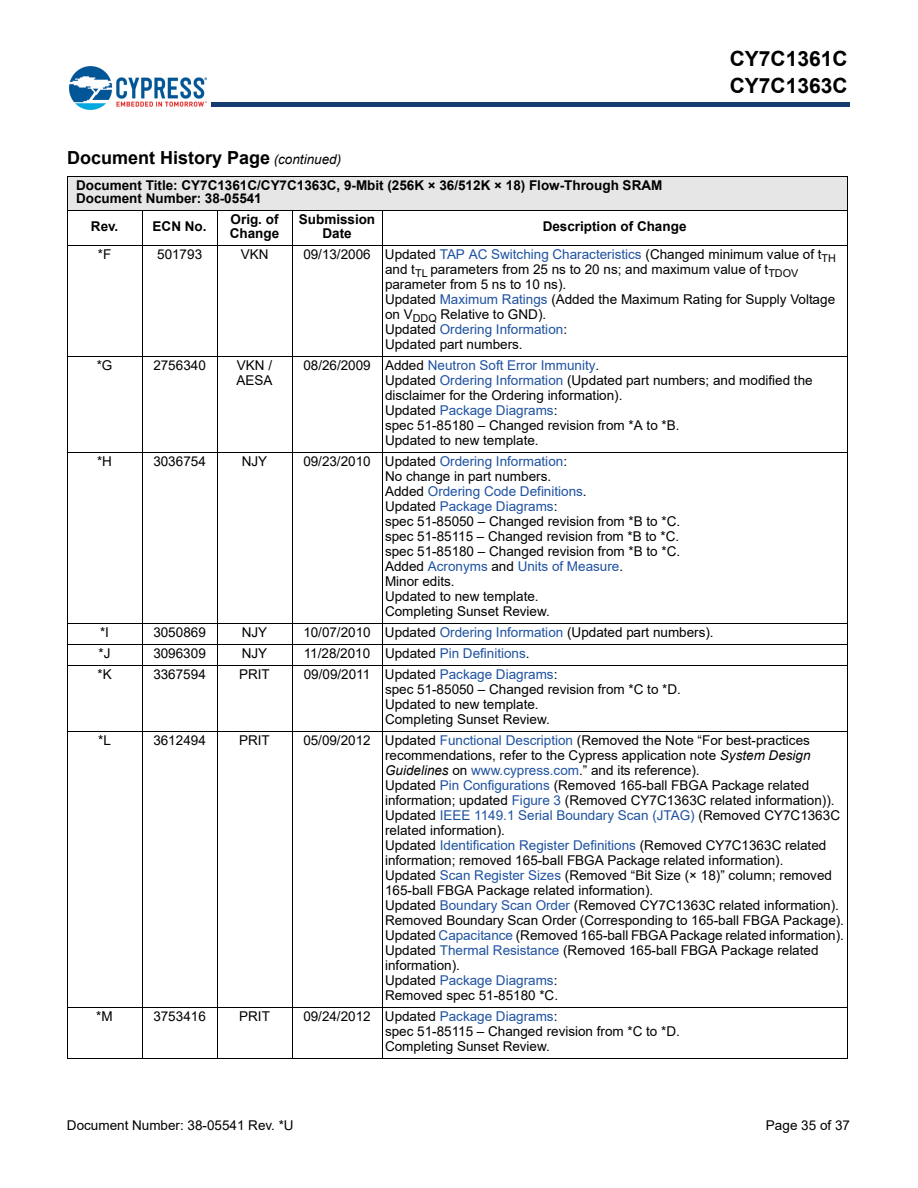
<style>
.page{position:relative;width:918px;height:1188px;background:#fff}
.page>*{position:absolute;margin:0;border:0;box-sizing:border-box;transform-origin:0 0}
.t1{font:700 21px/27px "Arial";color:#000}
.t2{font:700 18px "Arial";color:#000}
.t3{font:13.5px/15px "Arial";color:#000}
.t4{font:700 13.5px/13.5px "Arial";color:#000}
.s1{font-weight:400;font-style:italic;font-size:13.5px}
.s2{color:#1f52a1}
.s3{font-style:italic}
</style>
<div class="page">
<hr style="left:212px;top:103px;width:638px;height:4px;background:#163b71">
<hr style="left:212px;top:102px;width:638px;height:1px;background:#163b71">
<img style="left:69px;top:67px;width:138px;height:42px">
<div style="left:67px;top:176px;width:780px;height:35px;background:#e6e6e6"></div>
<hr style="left:67px;top:176px;width:1px;height:882px;background:#000">
<hr style="left:142px;top:210px;width:1px;height:848px;background:#000">
<hr style="left:217px;top:210px;width:1px;height:848px;background:#000">
<hr style="left:292px;top:210px;width:1px;height:848px;background:#000">
<hr style="left:382px;top:210px;width:1px;height:848px;background:#000">
<hr style="left:847px;top:176px;width:1px;height:882px;background:#000">
<hr style="left:67px;top:176px;width:781px;height:1px;background:#000">
<hr style="left:67px;top:210px;width:781px;height:1px;background:#000">
<hr style="left:67px;top:245px;width:781px;height:1px;background:#000">
<hr style="left:67px;top:356px;width:781px;height:1px;background:#000">
<hr style="left:67px;top:452px;width:781px;height:1px;background:#000">
<hr style="left:67px;top:623px;width:781px;height:1px;background:#000">
<hr style="left:67px;top:644px;width:781px;height:1px;background:#000">
<hr style="left:67px;top:665px;width:781px;height:1px;background:#000">
<hr style="left:67px;top:731px;width:781px;height:1px;background:#000">
<hr style="left:67px;top:1007px;width:781px;height:1px;background:#000">
<hr style="left:67px;top:1058px;width:781px;height:1px;background:#000">
<h2 class="t2" style="left:67px;top:148px;width:276px">Document History Page <span class="s1">(continued)</span></h2>
<p class="t4" style="left:76px;top:178px;width:588px">Document Title: CY7C1361C/CY7C1363C, 9-Mbit (256K × 36/512K × 18) Flow-Through SRAM<br>Document Number: 38-05541</p>
<p class="t4" style="left:91px;top:219px;width:29px">Rev.</p>
<p class="t4" style="left:153px;top:219px;width:55px">ECN No.</p>
<p class="t4" style="left:230px;top:213px;width:51px">Orig. of<br>Change</p>
<p class="t4" style="left:299px;top:213px;width:78px;text-align:center">Submission<br>Date</p>
<p class="t4" style="left:543px;top:219px;width:145px">Description of Change</p>
<h1 class="t1" style="left:730px;top:46px;width:119px">CY7C1361C<br>CY7C1363C</h1>
<p class="t3" style="left:98px;top:246px;width:15px">*F</p>
<p class="t3" style="left:157px;top:246px;width:47px">501793</p>
<p class="t3" style="left:241px;top:246px;width:29px">VKN</p>
<p class="t3" style="left:385px;top:246px;width:452px;text-indent:-82px">09/13/2006 Updated <span class="s2">TAP AC Switching Characteristics</span> (Changed minimum value of t<sub>TH </sub>and t<sub>TL</sub> parameters from 25 ns to 20 ns; and maximum value of t<sub>TDOV </sub>parameter from 5 ns to 10 ns).<br>Updated <span class="s2">Maximum Ratings</span> (Added the Maximum Rating for Supply Voltage on V<sub>DDQ</sub> Relative to GND).<br>Updated <span class="s2">Ordering Information</span>:<br>Updated part numbers.</p>
<p class="t3" style="left:97px;top:357px;width:17px">*G</p>
<p class="t3" style="left:153px;top:357px;width:54px">2756340</p>
<p class="t3" style="left:237px;top:357px;width:38px">VKN /<br>AESA</p>
<p class="t3" style="left:385px;top:357px;width:429px;text-indent:-82px">08/26/2009 Added <span class="s2">Neutron Soft Error Immunity</span>.<br>Updated <span class="s2">Ordering Information</span> (Updated part numbers; and modified the disclaimer for the Ordering information).<br>Updated <span class="s2">Package Diagrams</span>:<br>spec 51-85180 – Changed revision from *A to *B.<br>Updated to new template.</p>
<p class="t3" style="left:97px;top:453px;width:16px">*H</p>
<p class="t3" style="left:153px;top:453px;width:54px">3036754</p>
<p class="t3" style="left:242px;top:453px;width:27px">NJY</p>
<p class="t3" style="left:385px;top:453px;width:297px;text-indent:-82px">09/23/2010 Updated <span class="s2">Ordering Information</span>:<br>No change in part numbers.<br>Added <span class="s2">Ordering Code Definitions</span>.<br>Updated <span class="s2">Package Diagrams</span>:<br>spec 51-85050 – Changed revision from *B to *C. spec 51-85115 – Changed revision from *B to *C. spec 51-85180 – Changed revision from *B to *C.<br>Added <span class="s2">Acronyms</span> and <span class="s2">Units of Measure</span>.<br>Minor edits.<br>Updated to new template.<br>Completing Sunset Review.</p>
<p class="t3" style="left:100px;top:624px;width:10px">*I</p>
<p class="t3" style="left:153px;top:624px;width:54px">3050869</p>
<p class="t3" style="left:242px;top:624px;width:27px">NJY</p>
<p class="t3" style="left:303px;top:624px;width:412px">10/07/2010 Updated <span class="s2">Ordering Information</span> (Updated part numbers).</p>
<p class="t3" style="left:99px;top:645px;width:14px">*J</p>
<p class="t3" style="left:153px;top:645px;width:54px">3096309</p>
<p class="t3" style="left:242px;top:645px;width:27px">NJY</p>
<p class="t3" style="left:304px;top:645px;width:227px">11/28/2010 Updated <span class="s2">Pin Definitions</span>.</p>
<p class="t3" style="left:97px;top:666px;width:16px">*K</p>
<p class="t3" style="left:153px;top:666px;width:54px">3367594</p>
<p class="t3" style="left:239px;top:666px;width:32px">PRIT</p>
<p class="t3" style="left:385px;top:666px;width:297px;text-indent:-81px">09/09/2011 Updated <span class="s2">Package Diagrams</span>:<br>spec 51-85050 – Changed revision from *C to *D.<br>Updated to new template.<br>Completing Sunset Review.</p>
<p class="t3" style="left:98px;top:732px;width:14px">*L</p>
<p class="t3" style="left:153px;top:732px;width:54px">3612494</p>
<p class="t3" style="left:239px;top:732px;width:32px">PRIT</p>
<p class="t3" style="left:385px;top:732px;width:460px;text-indent:-82px">05/09/2012 Updated <span class="s2">Functional Description</span> (Removed the Note “For best-practices recommendations, refer to the Cypress application note <span class="s3">System Design Guidelines</span> on <span class="s2">www.cypress.com</span>.” and its reference).<br>Updated <span class="s2">Pin Configurations</span> (Removed 165-ball FBGA Package related information; updated <span class="s2">Figure 3</span> (Removed CY7C1363C related information)).<br>Updated <span class="s2">IEEE 1149.1 Serial Boundary Scan (JTAG)</span> (Removed CY7C1363C related information).<br>Updated <span class="s2">Identification Register Definitions</span> (Removed CY7C1363C related information; removed 165-ball FBGA Package related information).<br>Updated <span class="s2">Scan Register Sizes</span> (Removed “Bit Size (× 18)” column; removed 165-ball FBGA Package related information).<br>Updated <span class="s2">Boundary Scan Order</span> (Removed CY7C1363C related information).<br>Removed Boundary Scan Order (Corresponding to 165-ball FBGA Package).<br>Updated <span class="s2">Capacitance</span> (Removed 165-ball FBGA Package related information).<br>Updated <span class="s2">Thermal Resistance</span> (Removed 165-ball FBGA Package related information).<br>Updated <span class="s2">Package Diagrams</span>:<br>Removed spec 51-85180 *C.</p>
<p class="t3" style="left:96px;top:1008px;width:18px">*M</p>
<p class="t3" style="left:153px;top:1008px;width:54px">3753416</p>
<p class="t3" style="left:239px;top:1008px;width:32px">PRIT</p>
<p class="t3" style="left:385px;top:1008px;width:296px;text-indent:-82px">09/24/2012 Updated <span class="s2">Package Diagrams</span>:<br>spec 51-85115 – Changed revision from *C to *D.<br>Completing Sunset Review.</p>
<p class="t3" style="left:67px;top:1117px;width:228px">Document Number: 38-05541 Rev. *U</p>
<p class="t3" style="left:766px;top:1117px;width:86px">Page 35 of 37</p>
</div>
